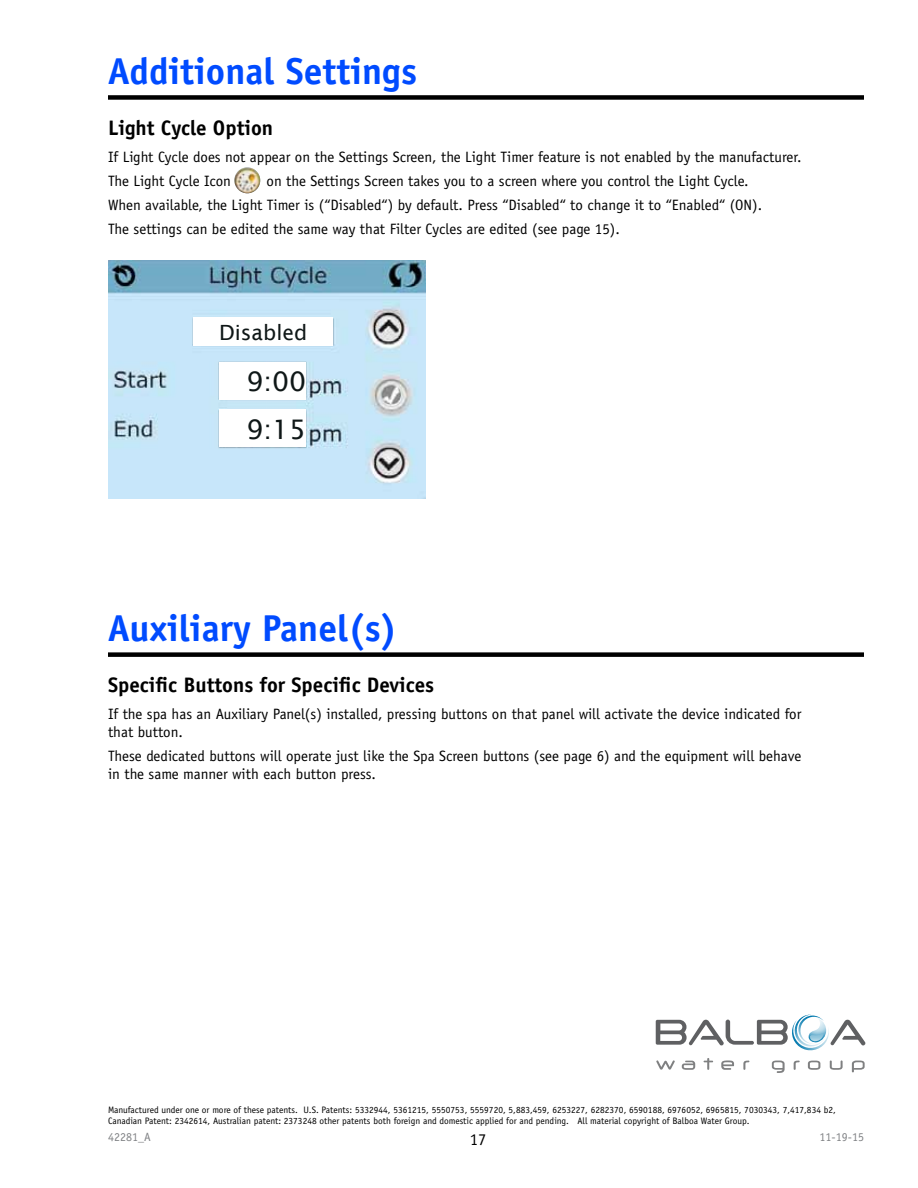
<style>
.page{position:relative;width:918px;height:1188px;background:#fff}
.page>*{position:absolute;margin:0;border:0;box-sizing:border-box;transform-origin:0 0}
.t1{font:700 37.5px "Officina Sans";color:#004bff}
.t2{font:27px/47.5px "Lucida Sans";color:#0f1717}
.t3{font:700 21px "Officina Sans";color:#000}
.t4{font:21px "Lucida Sans";color:#0f1717}
.t5{font:16.5px "Officina Sans";color:#000}
.t6{font:15px/24px "Officina Sans";color:#000}
.t7{font:12px "Officina Sans";color:#808285}
.t8{font:9.3px/10.5px "Officina Sans";color:#000}
</style>
<div class="page">
<svg style="left:656px;top:1060px;width:19px;height:10px"></svg>
<svg style="left:682px;top:1061px;width:13px;height:9px"></svg>
<svg style="left:704px;top:1058px;width:9px;height:12px"></svg>
<svg style="left:721px;top:1060px;width:13px;height:10px"></svg>
<svg style="left:794px;top:1061px;width:6px;height:9px"></svg>
<svg style="left:743px;top:1061px;width:6px;height:9px"></svg>
<svg style="left:808px;top:1061px;width:12px;height:9px"></svg>
<svg style="left:830px;top:1060px;width:13px;height:10px"></svg>
<svg style="left:772px;top:1061px;width:13px;height:12px"></svg>
<svg style="left:852px;top:1061px;width:13px;height:11px"></svg>
<svg style="left:656px;top:1015px;width:209px;height:36px"></svg>
<div style="left:108px;top:95px;width:756px;height:5px;background:#000"></div>
<div style="left:108px;top:652px;width:756px;height:5px;background:#000"></div>
<img style="left:108px;top:260px;width:317px;height:238px">
<div style="left:219px;top:362px;width:87px;height:38px;background:#fff"></div>
<div style="left:219px;top:410px;width:87px;height:37px;background:#fff"></div>
<div style="left:193px;top:318px;width:140px;height:28px;background:#fff"></div>
<img style="left:234px;top:167px;width:26px;height:26px;border-radius:13px">
<h1 class="t1" style="left:108px;top:47px;width:311px">Additional Settings</h1>
<h3 class="t3" style="left:108px;top:115px;width:167px">Light Cycle Option</h3>
<p class="t6" style="left:108px;top:145px;width:695px">If Light Cycle does not appear on the Settings Screen, the Light Timer feature is not enabled by the manufacturer.<br>The Light Cycle Icon</p>
<p class="t6" style="left:108px;top:169px;width:656px;text-indent:159px">on the Settings Screen takes you to a screen where you control the Light Cycle.<br>When available, the Light Timer is (“Disabled“) by default. Press “Disabled“ to change it to “Enabled“ (ON).<br>The settings can be edited the same way that Filter Cycles are edited (see page 15).</p>
<h3 class="t4" style="left:219px;top:321px;width:90px">Disabled</h3>
<h2 class="t2" style="left:246px;top:358px;width:61px">9:00<br>9:15</h2>
<h1 class="t1" style="left:108px;top:605px;width:291px">Auxiliary Panel(s)</h1>
<h3 class="t3" style="left:108px;top:672px;width:328px">Specific Buttons for Specific Devices</h3>
<p class="t6" style="left:108px;top:705px;width:695px;line-height:18px">If the spa has an Auxiliary Panel(s) installed, pressing buttons on that panel will activate the device indicated for that button.</p>
<p class="t6" style="left:108px;top:747px;width:695px;line-height:18px">These dedicated buttons will operate just like the Spa Screen buttons (see page 6) and the equipment will behave in the same manner with each button press.</p>
<p class="t8" style="left:108px;top:1105px;width:729px">Manufactured under one or more of these patents. U.S. Patents: 5332944, 5361215, 5550753, 5559720, 5,883,459, 6253227, 6282370, 6590188, 6976052, 6965815, 7030343, 7,417,834 b2,<br>Canadian Patent: 2342614, Australian patent: 2373248 other patents both foreign and domestic applied for and pending. All material copyright of Balboa Water Group.</p>
<p class="t7" style="left:108px;top:1130px;width:44px">42281_A</p>
<p class="t5" style="left:470px;top:1129px;width:18px">17</p>
<p class="t7" style="left:820px;top:1130px;width:46px">11-19-15</p>
</div>
